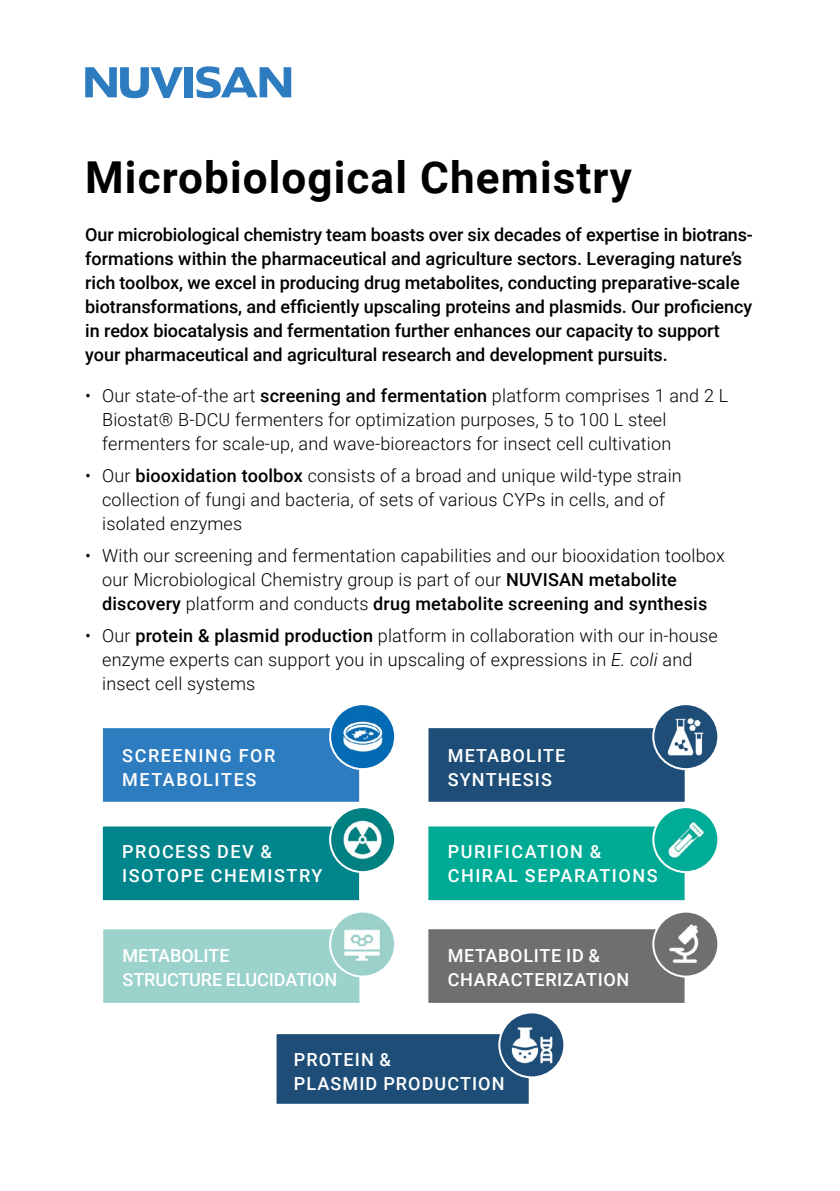
<style>
.page{position:relative;width:840px;height:1191px;background:#fff}
.page>*{position:absolute;margin:0;border:0;box-sizing:border-box;transform-origin:0 0}
.t1{font:700 44px "Roboto";letter-spacing:.025em;color:#000}
.t2{font:300 18px/24px "Roboto";letter-spacing:.01em;color:#000}
.t3{font:500 18px/24px "Roboto";letter-spacing:-.005em;color:#000}
.t4{font:500 18px/24px "Roboto";letter-spacing:.085em;color:#fff}
.t5{font:500 18px/24px "Roboto";letter-spacing:.06em;color:#fff}
.t6{font:500 18px/24px "Roboto";letter-spacing:-.005em;color:#fff}
.t7{font:500 18px/24px "Roboto";letter-spacing:.035em;color:#fff}
.s1{font-weight:500}
.s2{font-style:italic}
</style>
<div class="page">
<svg style="left:85px;top:67px;width:98px;height:31px"></svg>
<div style="left:184px;top:67px;width:9px;height:30px;background:#2e7cc0"></div>
<svg style="left:196px;top:66px;width:95px;height:32px"></svg>
<div style="left:429px;top:729px;width:254px;height:71px;background:#1e4d77"></div>
<div style="left:428px;top:728px;width:256px;height:73px;border:2px solid #1e4d77"></div>
<div style="left:275px;top:1033px;width:254px;height:71px;background:#1e4d77"></div>
<div style="left:274px;top:1032px;width:256px;height:73px;border:2px solid #fff"></div>
<div style="left:104px;top:729px;width:254px;height:71px;background:#2e7cc0"></div>
<div style="left:103px;top:728px;width:256px;height:73px;border:2px solid #2e7cc0"></div>
<img style="left:653px;top:704px;width:65px;height:65px;border-radius:32px">
<div style="left:652px;top:703px;width:67px;height:67px;border:2px solid #fff;border-radius:50%"></div>
<img style="left:499px;top:1012px;width:65px;height:65px;border-radius:32px">
<div style="left:498px;top:1011px;width:67px;height:67px;border:2px solid #fff;border-radius:50%"></div>
<img style="left:330px;top:704px;width:65px;height:65px;border-radius:32px">
<div style="left:329px;top:703px;width:67px;height:67px;border:2px solid #fff;border-radius:50%"></div>
<div style="left:104px;top:827px;width:254px;height:72px;background:#00858c"></div>
<div style="left:103px;top:826px;width:256px;height:74px;border:2px solid #00858c"></div>
<div style="left:104px;top:930px;width:254px;height:72px;background:#9bd2cb"></div>
<div style="left:103px;top:929px;width:256px;height:74px;border:2px solid #9bd2cb"></div>
<img style="left:330px;top:807px;width:65px;height:65px;border-radius:32px">
<div style="left:329px;top:806px;width:67px;height:67px;border:2px solid #fff;border-radius:50%"></div>
<img style="left:330px;top:911px;width:65px;height:65px;border-radius:32px">
<div style="left:329px;top:910px;width:67px;height:67px;border:2px solid #fff;border-radius:50%"></div>
<div style="left:429px;top:827px;width:254px;height:72px;background:#00ab96"></div>
<div style="left:428px;top:826px;width:256px;height:74px;border:2px solid #00ab96"></div>
<img style="left:653px;top:807px;width:65px;height:65px;border-radius:32px">
<div style="left:652px;top:806px;width:67px;height:67px;border:2px solid #fff;border-radius:50%"></div>
<div style="left:429px;top:930px;width:254px;height:72px;background:#706f6f"></div>
<div style="left:428px;top:929px;width:256px;height:74px;border:2px solid #706f6f"></div>
<img style="left:653px;top:911px;width:65px;height:65px;border-radius:32px">
<div style="left:652px;top:910px;width:67px;height:67px;border:2px solid #fff;border-radius:50%"></div>
<h1 class="t1" style="left:85px;top:147px;width:547px">Microbiological Chemistry</h1>
<p class="t3" style="left:85px;top:222px;width:668px">Our microbiological chemistry team boasts over six decades of expertise in biotrans&shy;formations within the pharmaceutical and agriculture sectors. Leveraging nature’s rich toolbox, we excel in producing drug metabolites, conducting preparative-scale biotransformations, and efficiently upscaling proteins and plasmids. Our proficiency in redox biocatalysis and fermentation further enhances our capacity to support your pharmaceutical and agricultural research and development pursuits.</p>
<p class="t2" style="left:102px;top:382px;width:627px;text-indent:-17px">• Our state-of-the art <span class="s1">screening and fermentation</span> platform comprises 1 and 2 L<br>Biostat® B-DCU fermenters for optimization purposes, 5 to 100 L steel fermenters for scale-up, and wave-bioreactors for insect cell cultivation</p>
<p class="t2" style="left:102px;top:462px;width:581px;text-indent:-17px">• Our <span class="s1">biooxidation toolbox</span> consists of a broad and unique wild-type strain collection of fungi and bacteria, of sets of various CYPs in cells, and of isolated enzymes</p>
<p class="t2" style="left:102px;top:542px;width:623px;text-indent:-17px">• With our screening and fermentation capabilities and our biooxidation toolbox our Microbiological Chemistry group is part of our <span class="s1">NUVISAN metabolite discovery</span> platform and conducts <span class="s1">drug metabolite screening and synthesis</span></p>
<p class="t2" style="left:102px;top:622px;width:616px;text-indent:-17px">• Our <span class="s1">protein &amp; plasmid production</span> platform in collaboration with our in-house enzyme experts can support you in upscaling of expressions in <span class="s2">E. coli</span> and insect cell systems</p>
<p class="t4" style="left:122px;top:742px;width:154px">SCREENING FOR<br>METABOLITES</p>
<p class="t5" style="left:447px;top:742px;width:119px">METABOLITE<br>SYNTHESIS</p>
<p class="t4" style="left:122px;top:838px;width:201px">PROCESS DEV &amp;<br>ISOTOPE CHEMISTRY</p>
<p class="t4" style="left:447px;top:838px;width:211px">PURIFICATION &amp;<br>CHIRAL SEPARATIONS</p>
<p class="t6" style="left:122px;top:942px;width:216px">METABOLITE<br>STRUCTURE ELUCIDATION</p>
<p class="t7" style="left:447px;top:942px;width:183px">METABOLITE ID &amp;<br>CHARACTERIZATION</p>
<p class="t5" style="left:294px;top:1046px;width:212px">PROTEIN &amp;<br>PLASMID PRODUCTION</p>
</div>
